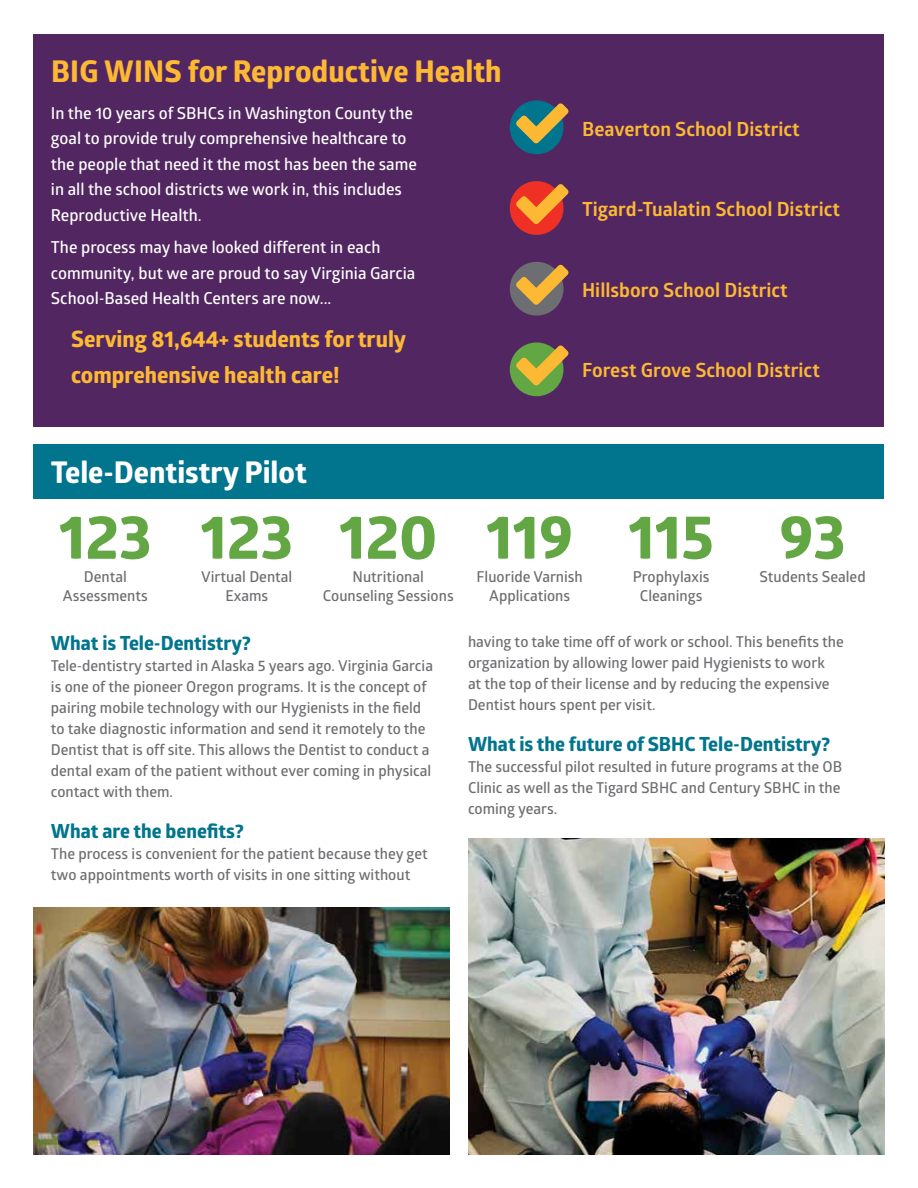
<style>
.page{position:relative;width:918px;height:1188px;background:#fff}
.page>*{position:absolute;margin:0;border:0;box-sizing:border-box;transform-origin:0 0}
.t1{font:700 61.5px "Globerx";color:#62a744}
.t2{font:700 30px "Globerx";color:#fdb933}
.t3{font:700 30px "Globerx";color:#fff}
.t4{font:700 22.5px/36px "Globerx";color:#fdb933}
.t5{font:700 19.5px "Glober";color:#fdb933}
.t6{font:700 19.5px "Globerx";color:#00758d}
.t7{font:600 16.5px/25.5px "Glober";color:#fff}
.t8{font:600 15px/21px "Glober";color:#6d6e71;text-align:center}
</style>
<div class="page">
<div style="left:34px;top:444px;width:850px;height:55px;background:#00758d"></div>
<div style="left:34px;top:34px;width:850px;height:393px;background:#522761"></div>
<img style="left:34px;top:908px;width:416px;height:246px">
<img style="left:468px;top:838px;width:416px;height:316px">
<div style="left:510px;top:100px;width:54px;height:54px;background:#00758d;border-radius:50%"></div>
<div style="left:510px;top:181px;width:54px;height:54px;background:#ee3124;border-radius:50%"></div>
<div style="left:510px;top:262px;width:54px;height:54px;background:#6d6e71;border-radius:50%"></div>
<div style="left:510px;top:342px;width:54px;height:54px;background:#62a744;border-radius:50%"></div>
<svg style="left:516px;top:103px;width:52px;height:40px"></svg>
<svg style="left:516px;top:184px;width:52px;height:40px"></svg>
<svg style="left:516px;top:265px;width:52px;height:40px"></svg>
<svg style="left:516px;top:345px;width:52px;height:40px"></svg>
<h2 class="t2" style="left:51px;top:50px;width:452px">Big WinS for Reproductive Health</h2>
<p class="t7" style="left:51px;top:100px;width:368px">In the 10 years of SBHCs in Washington County the goal to provide truly comprehensive healthcare to the people that need it the most has been the same in all the school districts we work in, this includes Reproductive Health.</p>
<p class="t7" style="left:51px;top:234px;width:366px">The process may have looked different in each community, but we are proud to say Virginia Garcia<br>School-Based Health Centers are now...</p>
<h3 class="t4" style="left:71px;top:321px;width:337px">Serving 81,644+ students for truly comprehensive health care!</h3>
<h2 class="t3" style="left:51px;top:451px;width:257px">Tele-Dentistry Pilot</h2>
<h3 class="t5" style="left:582px;top:115px;width:219px">Beaverton School District</h3>
<h3 class="t5" style="left:582px;top:196px;width:259px">Tigard-Tualatin School District</h3>
<h3 class="t5" style="left:582px;top:276px;width:207px">Hillsboro School District</h3>
<h3 class="t5" style="left:582px;top:357px;width:239px">Forest Grove School District</h3>
<h1 class="t1" style="left:59px;top:492px;width:94px">123</h1>
<p class="t8" style="left:63px;top:566px;width:87px;line-height:19.5px">Dental<br>Assessments</p>
<h1 class="t1" style="left:201px;top:492px;width:94px">123</h1>
<p class="t8" style="left:201px;top:566px;width:93px;line-height:19.5px">Virtual Dental<br>Exams</p>
<h1 class="t1" style="left:339px;top:492px;width:99px">120</h1>
<p class="t8" style="left:323px;top:566px;width:132px;line-height:19.5px">Nutritional<br>Counseling Sessions</p>
<h3 class="t6" style="left:51px;top:629px;width:201px">What is Tele-Dentistry?</h3>
<p class="t8" style="left:51px;top:655px;width:384px;text-align:left">Tele-dentistry started in Alaska 5 years ago. Virginia Garcia is one of the pioneer Oregon programs. It is the concept of pairing mobile technology with our Hygienists in the field to take diagnostic information and send it remotely to the Dentist that is off site. This allows the Dentist to conduct a dental exam of the patient without ever coming in physical contact with them.</p>
<h3 class="t6" style="left:51px;top:817px;width:194px">What are the benefits?</h3>
<p class="t8" style="left:51px;top:843px;width:378px;text-align:left">The process is convenient for the patient because they get two appointments worth of visits in one sitting without</p>
<h1 class="t1" style="left:486px;top:492px;width:88px">119</h1>
<p class="t8" style="left:477px;top:566px;width:108px;line-height:19.5px">Fluoride Varnish<br>Applications</p>
<h1 class="t1" style="left:629px;top:492px;width:87px">115</h1>
<p class="t8" style="left:633px;top:566px;width:78px;line-height:19.5px">Prophylaxis<br>Cleanings</p>
<h1 class="t1" style="left:780px;top:492px;width:68px">93</h1>
<p class="t8" style="left:760px;top:565px;width:108px">Students Sealed</p>
<p class="t8" style="left:468px;top:631px;width:377px;text-align:left">having to take time off of work or school. This benefits the organization by allowing lower paid Hygienists to work<br>at the top of their license and by reducing the expensive Dentist hours spent per visit.</p>
<h3 class="t6" style="left:468px;top:730px;width:364px">What is the future of SBHC Tele-Dentistry?</h3>
<p class="t8" style="left:468px;top:756px;width:376px;text-align:justify">The successful pilot resulted in future programs at the OB Clinic as well as the Tigard SBHC and Century SBHC in the coming years.</p>
</div>
